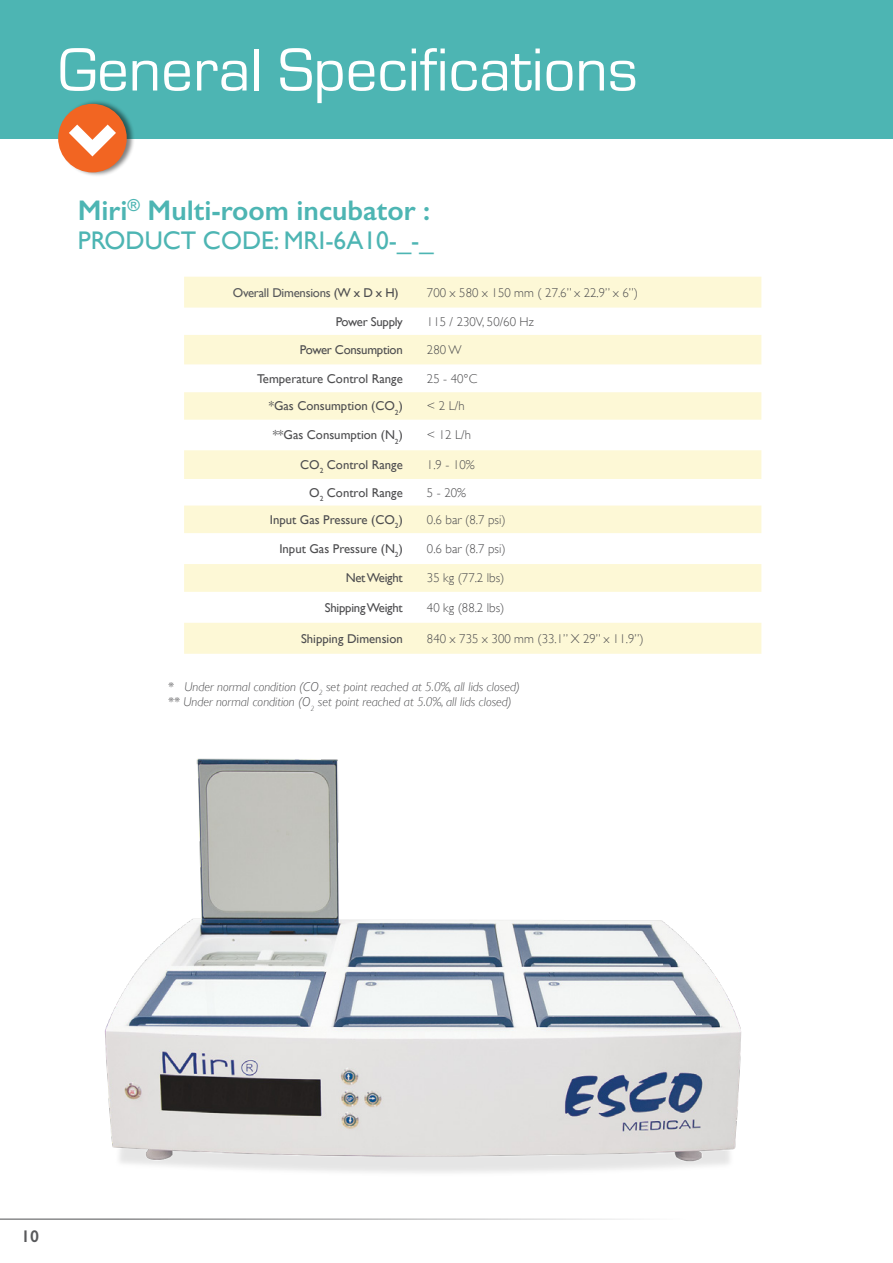
<style>
.page{position:relative;width:893px;height:1263px;background:#fff}
.page>*{position:absolute;margin:0;border:0;box-sizing:border-box;transform-origin:0 0}
.t1{font:63px "Eurostile T";color:#fff}
.t2{font:600 28.5px "Gill Sans";color:#4db5b3}
.t3{font:25.5px "Gill Sans";color:#4db5b3}
.t4{font:600 16.95px "Gill Sans";color:#58595b}
.t5{font:300 12.75px "Gill Sans";color:#4d4d4f}
.t6{font:12.75px "Gill Sans";color:#4d4d4f}
.t7{font:italic 300 12.75px/15.3px "Gill Sans";color:#4d4d4f}
.t8{font:12.75px "Gill Sans";letter-spacing:-.02em;color:#4d4d4f}
.t9{font:12.75px "Gill Sans";letter-spacing:-.02em;color:#58595b}
.s1{color:#4d4d4f}
</style>
<div class="page">
<hr style="left:0;top:1218px;width:799px;height:2px;background:#58595b">
<div style="left:0;top:0;width:893px;height:138px;background:#4db5b3"></div>
<div style="left:58px;top:100px;width:77px;height:77px;background:#000;opacity:.5"></div>
<div style="left:58px;top:104px;width:69px;height:68px;background:#f26522;border-radius:50%"></div>
<svg style="left:69px;top:125px;width:47px;height:31px"></svg>
<svg style="left:184px;top:277px;width:577px;height:377px;fill:#fdf8d6"></svg>
<hr style="left:415px;top:272px;width:1px;height:378px;background:#58595b">
<img style="left:105px;top:758px;width:637px;height:415px">
<h1 class="t1" style="left:58px;top:36px;width:581px">General Specifications</h1>
<h2 class="t2" style="left:78px;top:193px;width:354px">Miri<sup>®</sup> Multi-room incubator :</h2>
<h3 class="t3" style="left:78px;top:225px;width:357px">PRODUCT CODE: MRI-6A10-_-_</h3>
<p class="t9" style="left:233px;top:285px;width:167px">Overall Dimensions <span class="s1">(W x D x H)</span></p>
<p class="t5" style="left:427px;top:285px;width:213px">700 x 580 x 150 mm ( 27.6” x 22.9” x 6”)</p>
<p class="t8" style="left:336px;top:314px;width:69px">Power Supply</p>
<p class="t5" style="left:427px;top:314px;width:108px">115 / 230V, 50/60 Hz</p>
<p class="t8" style="left:300px;top:342px;width:105px">Power Consumption</p>
<p class="t5" style="left:427px;top:342px;width:36px">280 W</p>
<p class="t6" style="left:257px;top:371px;width:147px">Temperature Control Range</p>
<p class="t5" style="left:427px;top:371px;width:52px">25 - 40°C</p>
<p class="t6" style="left:269px;top:399px;width:136px">*Gas Consumption (CO<sub>2</sub>)</p>
<p class="t5" style="left:427px;top:399px;width:39px">&lt; 2 L/h</p>
<p class="t6" style="left:273px;top:428px;width:131px">**Gas Consumption (N<sub>2</sub>)</p>
<p class="t5" style="left:427px;top:428px;width:46px">&lt; 12 L/h</p>
<p class="t6" style="left:300px;top:457px;width:104px">CO<sub>2</sub> Control Range</p>
<p class="t5" style="left:427px;top:457px;width:49px">1.9 - 10%</p>
<p class="t6" style="left:309px;top:485px;width:95px">O<sub>2</sub> Control Range</p>
<p class="t5" style="left:427px;top:485px;width:41px">5 - 20%</p>
<p class="t6" style="left:270px;top:512px;width:134px">Input Gas Pressure (CO<sub>2</sub>)</p>
<p class="t5" style="left:427px;top:512px;width:80px">0.6 bar (8.7 psi)</p>
<p class="t6" style="left:279px;top:541px;width:125px">Input Gas Pressure (N<sub>2</sub>)</p>
<p class="t5" style="left:427px;top:541px;width:80px">0.6 bar (8.7 psi)</p>
<p class="t8" style="left:346px;top:570px;width:59px">Net Weight</p>
<p class="t5" style="left:427px;top:571px;width:79px">35 kg (77.2 lbs)</p>
<p class="t8" style="left:325px;top:600px;width:79px">Shipping Weight</p>
<p class="t5" style="left:427px;top:600px;width:79px">40 kg (88.2 lbs)</p>
<p class="t6" style="left:301px;top:631px;width:103px">Shipping Dimension</p>
<p class="t5" style="left:427px;top:631px;width:218px">840 x 735 x 300 mm (33.1” X 29” x 11.9”)</p>
<p class="t7" style="left:168px;top:679px;width:353px">* Under normal condition (CO<sub>2</sub> set point reached at 5.0%, all lids closed) ** Under normal condition (O<sub>2</sub> set point reached at 5.0%, all lids closed)</p>
<h3 class="t4" style="left:21px;top:1225px;width:19px">10</h3>
</div>
